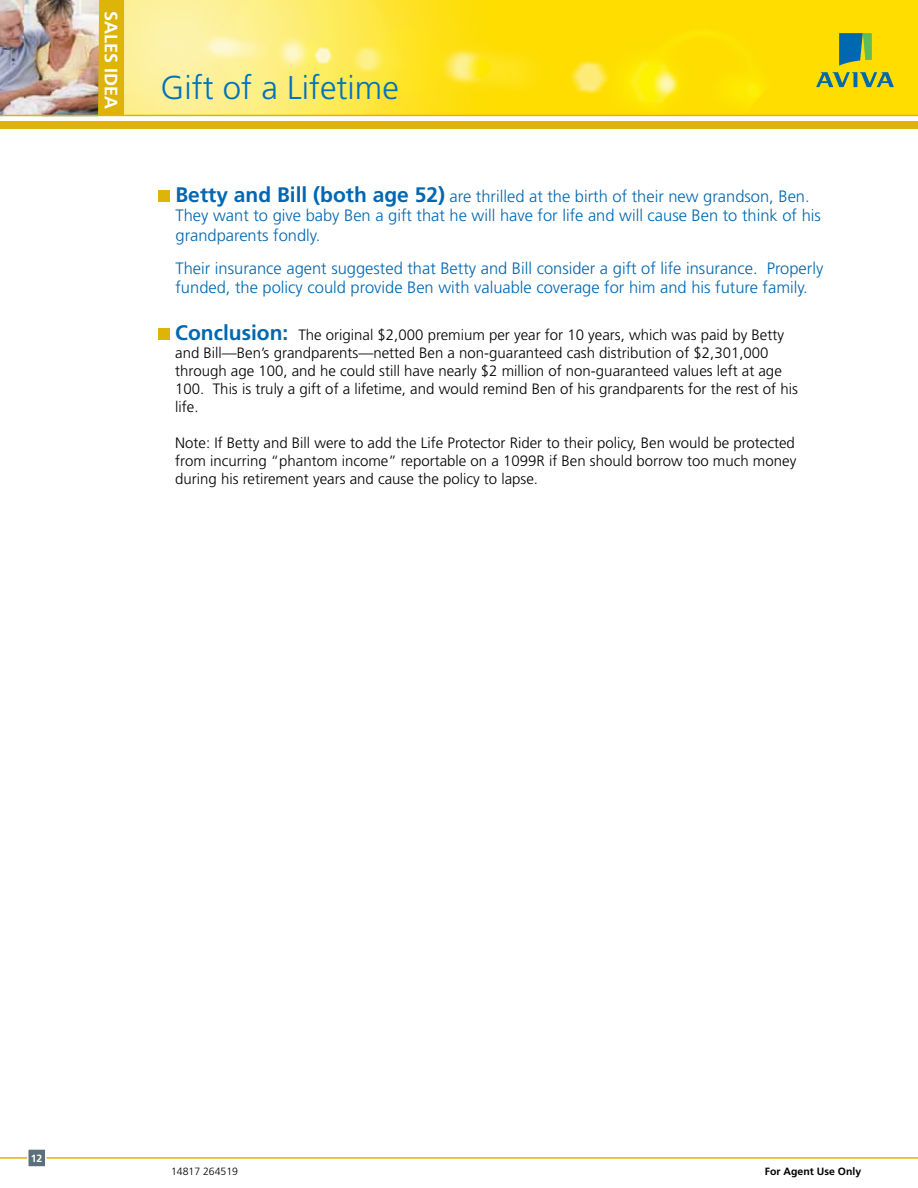
<style>
.page{position:relative;width:918px;height:1188px;background:#fff}
.page>*{position:absolute;margin:0;border:0;box-sizing:border-box;transform-origin:0 0}
.t1{font:300 33px "Frutiger LT Std";color:#0072bc}
.t2{font:700 18px "Frutiger LT Std";color:#fff}
.t3{font:300 16.5px/19.5px "Frutiger LT Std";color:#0067b1}
.t4{font:300 15px/18px "Frutiger LT Std";color:#000}
.t5{font:700 10.5px "Frutiger LT Std";color:#000}
.t6{font:300 10.5px "Frutiger LT Std";color:#000}
.t7{font:700 10.5px "Frutiger LT Std";color:#fff}
.s1{font-weight:700;font-size:21px}
.s2{font-weight:700;font-size:21px;color:#0067b1}
</style>
<div class="page">
<div style="left:0;top:0;width:918px;height:116px;background:#fd0"></div>
<img style="left:124px;top:0;width:724px;height:115px">
<div style="left:97px;top:0;width:27px;height:116px;background:#deb408"></div>
<img style="left:0;top:0;width:99px;height:115px">
<hr style="left:0;top:1157px;width:918px;height:2px;background:#deb408">
<div style="left:27px;top:1148px;width:20px;height:20px;background:#5c6f7c;border:2px solid #fff"></div>
<div style="left:158px;top:328px;width:12px;height:12px;background:#deb408"></div>
<div style="left:158px;top:190px;width:12px;height:12px;background:#deb408"></div>
<div style="left:0;top:121px;width:918px;height:7px;background:#deb408"></div>
<hr style="left:0;top:115px;width:918px;height:1px;background:#deb408">
<svg style="left:816px;top:72px;width:78px;height:15px"></svg>
<svg style="left:839px;top:33px;width:33px;height:33px"></svg>
<p class="t2" style="left:122px;top:11px;width:100px;rotate:90deg">SALES IDEA</p>
<h1 class="t1" style="left:161px;top:69px;width:240px">Gift of a Lifetime</h1>
<p class="t3" style="left:175px;top:187px;width:647px"><span class="s1">Betty and Bill (both age 52)</span> are thrilled at the birth of their new grandson, Ben.<br>They want to give baby Ben a gift that he will have for life and will cause Ben to think of his grandparents fondly.</p>
<p class="t3" style="left:175px;top:259px;width:649px">Their insurance agent suggested that Betty and Bill consider a gift of life insurance. Properly funded, the policy could provide Ben with valuable coverage for him and his future family.</p>
<p class="t4" style="left:175px;top:326px;width:624px"><span class="s2">Conclusion:</span> The original $2,000 premium per year for 10 years, which was paid by Betty and Bill—Ben’s grandparents—netted Ben a non-guaranteed cash distribution of $2,301,000 through age 100, and he could still have nearly $2 million of non-guaranteed values left at age 100. This is truly a gift of a lifetime, and would remind Ben of his grandparents for the rest of his life.</p>
<p class="t4" style="left:175px;top:434px;width:623px;text-align:justify">Note: If Betty and Bill were to add the Life Protector Rider to their policy, Ben would be protected from incurring “phantom income” reportable on a 1099R if Ben should borrow too much money during his retirement years and cause the policy to lapse.</p>
<p class="t7" style="left:31px;top:1152px;width:13px">12</p>
<p class="t6" style="left:171px;top:1166px;width:69px">14817 264519</p>
<p class="t5" style="left:765px;top:1166px;width:98px">For Agent Use Only</p>
</div>
